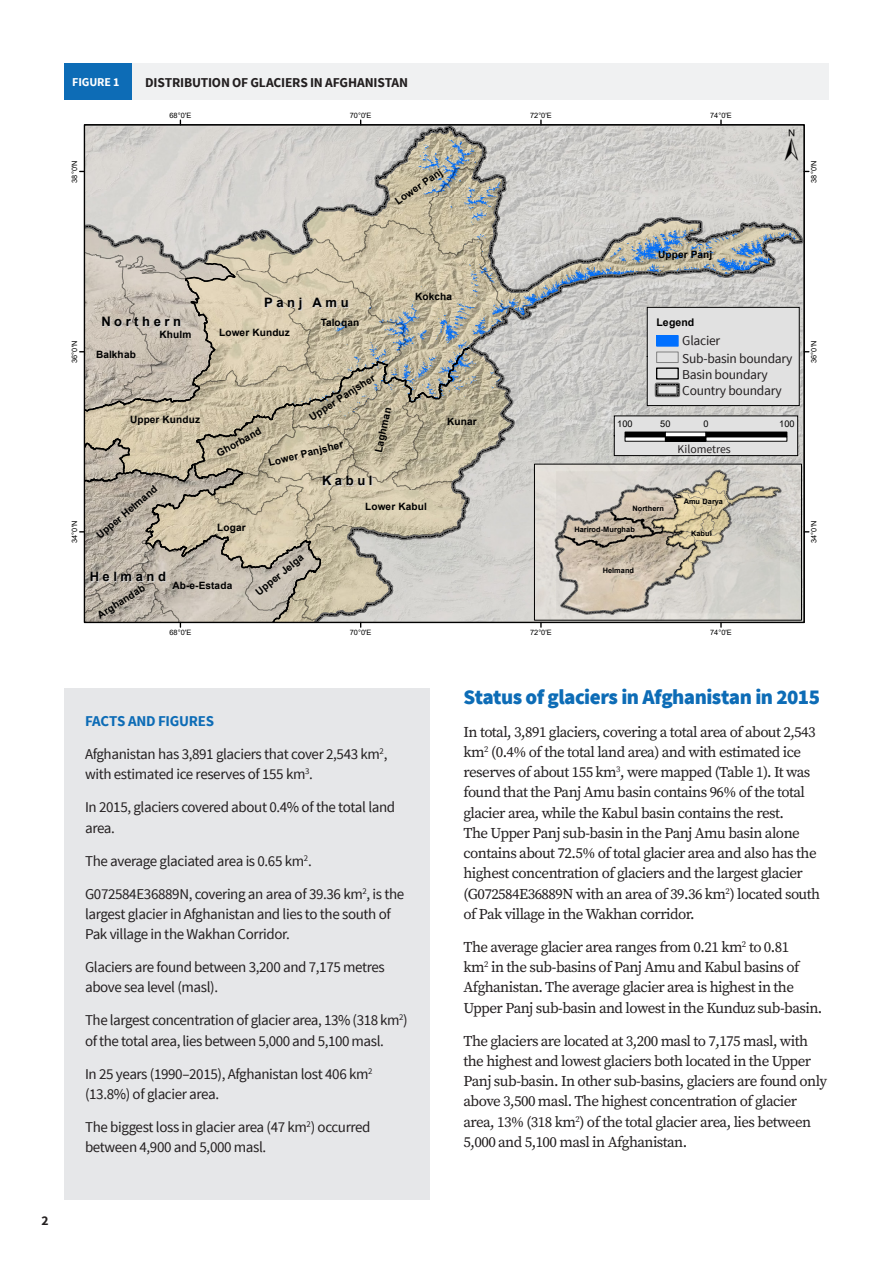
<style>
.page{position:relative;width:893px;height:1263px;background:#fff}
.page>*{position:absolute;margin:0;border:0;box-sizing:border-box;transform-origin:0 0}
.t1{font:44.85px "ESRI North";color:#000}
.Head_I{font:900 21px "Source Sans Pro";letter-spacing:-.025em;color:#0d6cb6}
.Body{font:15px/20.2px "Source Serif Pro";letter-spacing:-.035em;color:#231f20}
.Body-2{font:15px/20.2px "Source Sans Pro";letter-spacing:-.025em;color:#231f20}
.Head_I-2{font:700 15px "Source Sans Pro";letter-spacing:-.02em;color:#0d6cb6}
.t2{font:13.5px "Source Sans Pro";letter-spacing:-.02em;color:#231f20}
.Table_Head{font:700 13.5px "Source Sans Pro";letter-spacing:-.015em;color:#231f20}
.t3{font:700 13.05px "Arial";letter-spacing:.27em;color:#000}
.Body_text{font:700 12px "Source Sans Pro";letter-spacing:-.01em;color:#fff}
.t4{font:11.7px "Source Sans Pro";color:#231f20}
.t5{font:11.25px/16.4px "Arial";letter-spacing:.005em;color:#000}
.t6{font:700 10.5px "Arial";letter-spacing:.005em;color:#000}
.t7{font:700 10.05px "Arial";letter-spacing:.01em;color:#000}
.t8{font:9.15px "Arial";letter-spacing:.005em;color:#000}
.t9{font:7.35px "Arial";letter-spacing:-.01em;color:#000}
.t10{font:700 7.35px "Arial";letter-spacing:.005em;color:#000}
.s1{color:#d6d5d5}
</style>
<div class="page">
<div style="left:64px;top:64px;width:68px;height:36px;background:#0d6cb6"></div>
<div style="left:132px;top:64px;width:697px;height:36px;background:#f0f1f2"></div>
<div style="left:64px;top:688px;width:365px;height:511px;background:#e6e7e9"></div>
<svg style="left:80px;top:120px;width:729px;height:507px"></svg>
<img style="left:536px;top:466px;width:264px;height:153px">
<div style="left:534px;top:464px;width:268px;height:157px;border:1px solid #000"></div>
<div style="left:624px;top:442px;width:160px;height:13px;background:#e1e1e1"></div>
<div style="left:682px;top:335px;width:113px;height:69px;background:#e1e1e1"></div>
<p class="Body_text" style="left:72px;top:75px;width:49px">FIGURE 1</p>
<p class="Table_Head" style="left:145px;top:74px;width:265px">DISTRIBUTION OF GLACIERS IN AFGHANISTAN</p>
<p class="t9" style="left:170px;top:110px;width:23px">68°0'E</p>
<p class="t9" style="left:350px;top:110px;width:23px">70°0'E</p>
<p class="t9" style="left:530px;top:110px;width:23px">72°0'E</p>
<p class="t9" style="left:710px;top:110px;width:23px">74°0'E</p>
<p class="t1" style="left:785px;top:119px;width:15px">±</p>
<p class="t9" style="left:70px;top:183px;width:24px;rotate:-90deg">38°0'N</p>
<p class="t9" style="left:809px;top:183px;width:24px;rotate:-90deg">38°0'N</p>
<p class="t7" style="left:392px;top:196px;width:56px;rotate:-34deg">Lower Panj</p>
<p class="t3" style="left:264px;top:293px;width:86px">Panj Amu</p>
<p class="t7" style="left:415px;top:290px;width:38px">Kokcha</p>
<p class="t7" style="left:658px;top:248px;width:56px">Upper Panj</p>
<p class="t3" style="left:101px;top:312px;width:81px">Northern</p>
<p class="t6" style="left:657px;top:315px;width:39px">Legend</p>
<p class="t5" style="left:682px;top:333px;width:109px">Glacier<br>Sub-basin boundary<br>Major basin boundary<br>Country boundary</p>
<p class="t7" style="left:321px;top:315px;width:40px">Taloqan</p>
<p class="t7" style="left:219px;top:325px;width:72px">Lower Kunduz</p>
<p class="t7" style="left:160px;top:327px;width:33px">Khulm</p>
<p class="t2" style="left:682px;top:333px;width:39px">Glacier</p>
<p class="t2" style="left:682px;top:350px;width:112px">Sub-basin boundary</p>
<p class="t2" style="left:682px;top:366px;width:87px">Basin boundary</p>
<p class="t2" style="left:682px;top:382px;width:101px">Country boundary</p>
<p class="t9" style="left:70px;top:363px;width:24px;rotate:-90deg">36°0'N</p>
<p class="t9" style="left:809px;top:363px;width:24px;rotate:-90deg">36°0'N</p>
<p class="t7" style="left:96px;top:347px;width:41px">Balkhab</p>
<p class="t7" style="left:307px;top:412px;width:77px;rotate:-33deg">Upper Panjsher</p>
<p class="t7" style="left:371px;top:451px;width:47px;rotate:-78deg">Laghman</p>
<p class="t7" style="left:130px;top:412px;width:72px">Upper Kunduz</p>
<p class="t7" style="left:447px;top:415px;width:31px">Kunar</p>
<p class="t8" style="left:617px;top:418px;width:17px">100</p>
<p class="t8" style="left:660px;top:418px;width:12px">50</p>
<p class="t8" style="left:703px;top:418px;width:7px">0</p>
<p class="t8" style="left:779px;top:418px;width:17px">100</p>
<p class="t5" style="left:679px;top:438px;width:54px">Kilometers</p>
<p class="t7" style="left:214px;top:447px;width:50px;rotate:-29deg">Ghorband</p>
<p class="t7" style="left:267px;top:456px;width:78px;rotate:-14deg">Lower Panjsher</p>
<p class="t4" style="left:678px;top:442px;width:55px">Kilometres</p>
<p class="t3" style="left:323px;top:471px;width:51px"><span class="s1">K</span>abul</p>
<p class="t7" style="left:93px;top:531px;width:77px;rotate:-40deg">Upper Helmand</p>
<p class="t10" style="left:684px;top:496px;width:41px">Amu Darya</p>
<p class="t7" style="left:365px;top:500px;width:63px">Lower Kabul</p>
<p class="t10" style="left:632px;top:503px;width:33px">Northern</p>
<p class="t9" style="left:70px;top:543px;width:24px;rotate:-90deg">34°0'N</p>
<p class="t9" style="left:809px;top:543px;width:24px;rotate:-90deg">34°0'N</p>
<p class="t7" style="left:217px;top:520px;width:30px">Logar</p>
<p class="t10" style="left:574px;top:524px;width:62px">Harirod-Murghab</p>
<p class="t10" style="left:691px;top:529px;width:22px">Kabul</p>
<p class="t3" style="left:90px;top:567px;width:78px">Helmand</p>
<p class="t7" style="left:172px;top:578px;width:61px">Ab-e-Estada</p>
<p class="t7" style="left:95px;top:610px;width:56px;rotate:-32deg">Arghandab</p>
<p class="t9" style="left:170px;top:627px;width:23px">68°0'E</p>
<p class="t7" style="left:252px;top:588px;width:60px;rotate:-39deg">Upper Jelga</p>
<p class="t9" style="left:350px;top:627px;width:23px">70°0'E</p>
<p class="Head_I-2" style="left:85px;top:711px;width:131px">FACTS AND FIGURES</p>
<p class="Body-2" style="left:85px;top:744px;width:304px">Afghanistan has 3,891 glaciers that cover 2,543 km<sup>2</sup>, with estimated ice reserves of 155 km<sup>3</sup>.</p>
<p class="Body-2" style="left:85px;top:797px;width:312px">In 2015, glaciers covered about 0.4% of the total land area.</p>
<p class="Body-2" style="left:85px;top:851px;width:228px">The average glaciated area is 0.65 km<sup>2</sup>.</p>
<p class="Body-2" style="left:85px;top:884px;width:321px">G072584E36889N, covering an area of 39.36 km<sup>2</sup>, is the largest glacier in Afghanistan and lies to the south of<br>Pak village in the Wakhan Corridor.</p>
<p class="Body-2" style="left:85px;top:957px;width:301px">Glaciers are found between 3,200 and 7,175 metres above sea level (masl).</p>
<p class="Body-2" style="left:85px;top:1010px;width:324px">The largest concentration of glacier area, 13% (318 km<sup>2</sup>) of the total area, lies between 5,000 and 5,100 masl.</p>
<p class="Body-2" style="left:85px;top:1064px;width:289px">In 25 years (1990–2015), Afghanistan lost 406 km<sup>2 </sup>(13.8%) of glacier area.</p>
<p class="Body-2" style="left:85px;top:1117px;width:287px">The biggest loss in glacier area (47 km<sup>2</sup>) occurred between 4,900 and 5,000 masl.</p>
<p class="t9" style="left:530px;top:627px;width:23px">72°0'E</p>
<p class="t10" style="left:603px;top:565px;width:33px">Helmand</p>
<p class="t9" style="left:710px;top:627px;width:23px">74°0'E</p>
<p class="Head_I" style="left:463px;top:683px;width:358px">Status of glaciers in Afghanistan in 2015</p>
<p class="Body" style="left:463px;top:721px;width:358px">In total, 3,891 glaciers, covering a total area of about 2,543 km<sup>2</sup> (0.4% of the total land area) and with estimated ice reserves of about 155 km<sup>3</sup>, were mapped (Table 1). It was found that the Panj Amu basin contains 96% of the total glacier area, while the Kabul basin contains the rest.<br>The Upper Panj sub-basin in the Panj Amu basin alone contains about 72.5% of total glacier area and also has the highest concentration of glaciers and the largest glacier (G072584E36889N with an area of 39.36 km<sup>2</sup>) located south of Pak village in the Wakhan corridor.</p>
<p class="Body" style="left:463px;top:937px;width:360px">The average glacier area ranges from 0.21 km<sup>2</sup> to 0.81<br>km<sup>2</sup> in the sub-basins of Panj Amu and Kabul basins of Afghanistan. The average glacier area is highest in the Upper Panj sub-basin and lowest in the Kunduz sub-basin.</p>
<p class="Body" style="left:463px;top:1030px;width:365px">The glaciers are located at 3,200 masl to 7,175 masl, with the highest and lowest glaciers both located in the Upper Panj sub-basin. In other sub-basins, glaciers are found only above 3,500 masl. The highest concentration of glacier area, 13% (318 km<sup>2</sup>) of the total glacier area, lies between 5,000 and 5,100 masl in Afghanistan.</p>
<p class="Table_Head" style="left:42px;top:1212px;width:9px">2</p>
</div>
